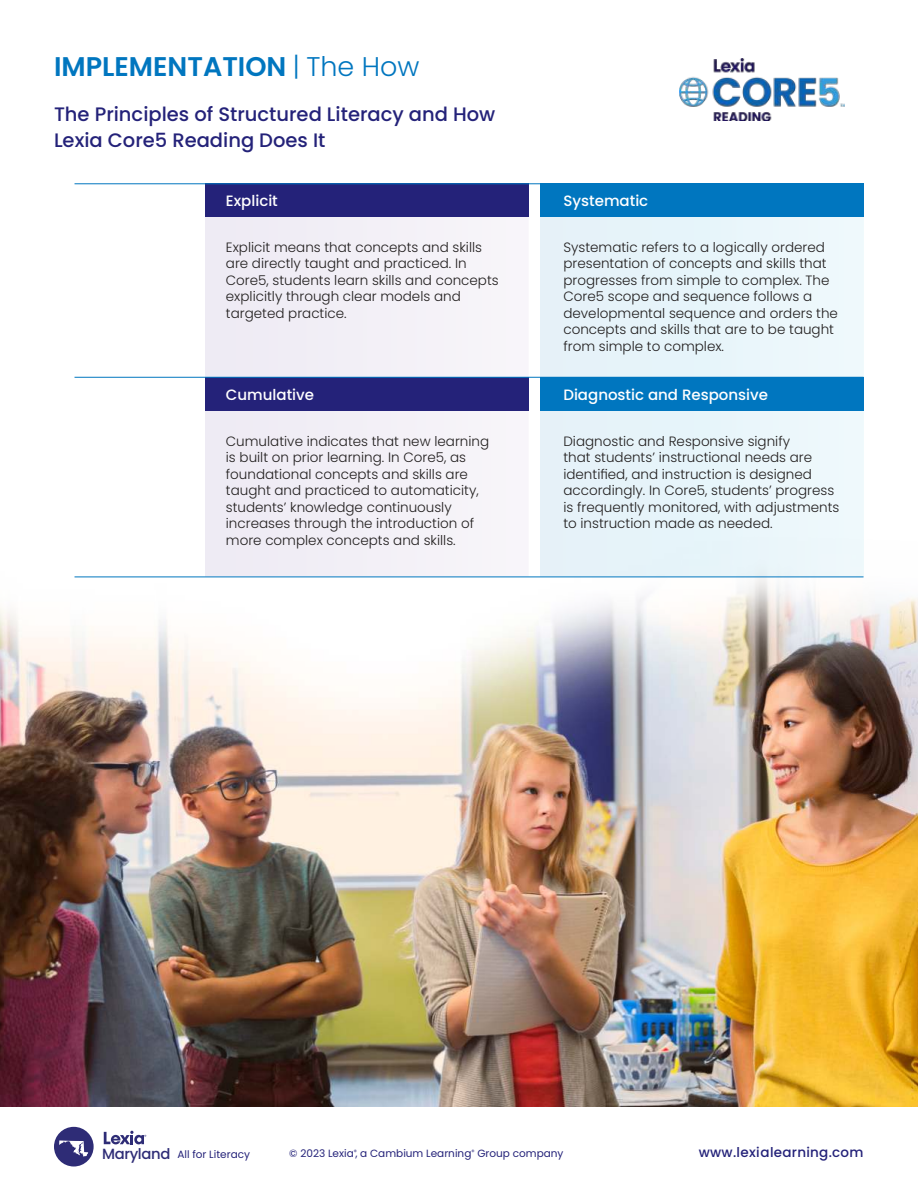
<style>
.page{position:relative;width:918px;height:1188px;background:#fff}
.page>*{position:absolute;margin:0;border:0;box-sizing:border-box;transform-origin:0 0}
.t1{font:600 27px "Poppins";color:#0076bf}
.t2{font:500 19.5px/25.5px "Poppins";color:#242279}
.t3{font:500 15px "Poppins";color:#fff}
.t4{font:300 13.5px/16.5px "Poppins";color:#221f1f}
.t5{font:500 13.5px "Poppins";letter-spacing:.02em;color:#242279}
.t6{font:10.5px "Poppins";color:#242279}
.s1{font-weight:300}
.s2{font-weight:500;font-size:14.7px;color:#2e2c76}
</style>
<div class="page">
<div style="left:54px;top:1127px;width:40px;height:40px;background:#2e2c76;border-radius:50%"></div>
<svg style="left:104px;top:1131px;width:42px;height:14px"></svg>
<svg style="left:59px;top:1140px;width:29px;height:17px"></svg>
<img style="left:0;top:376px;width:918px;height:731px">
<img style="left:679px;top:58px;width:166px;height:63px">
<div style="left:205px;top:217px;width:324px;height:360px;background:#f2f0f6"></div>
<div style="left:540px;top:217px;width:324px;height:360px;background:#e6f5fa"></div>
<div style="left:205px;top:184px;width:324px;height:33px;background:#242279"></div>
<div style="left:205px;top:377px;width:324px;height:34px;background:#242279"></div>
<div style="left:540px;top:184px;width:324px;height:33px;background:#0076bf"></div>
<div style="left:540px;top:377px;width:324px;height:34px;background:#0076bf"></div>
<hr style="left:75px;top:377px;width:789px;height:1px;background:#0076bf">
<hr style="left:75px;top:184px;width:789px;height:1px;background:#0076bf">
<hr style="left:75px;top:577px;width:789px;height:1px;background:#0076bf">
<h1 class="t1" style="left:54px;top:54px;width:367px">IMPLEMENTATION <span class="s1">| The How</span></h1>
<h2 class="t2" style="left:54px;top:104px;width:443px">The Principles of Structured Literacy and How<br>Lexia Core5 Reading Does It</h2>
<p class="t3" style="left:226px;top:194px;width:53px">Explicit</p>
<p class="t4" style="left:226px;top:239px;width:274px">Explicit means that concepts and skills are directly taught and practiced. In Core5, students learn skills and concepts explicitly through clear models and targeted practice.</p>
<p class="t3" style="left:226px;top:388px;width:90px">Cumulative</p>
<p class="t4" style="left:226px;top:434px;width:265px">Cumulative indicates that new learning is built on prior learning. In Core5, as foundational concepts and skills are taught and practiced to automaticity, students’ knowledge continuously increases through the introduction of more complex concepts and skills.</p>
<p class="t3" style="left:563px;top:194px;width:86px">Systematic</p>
<p class="t4" style="left:563px;top:239px;width:276px">Systematic refers to a logically ordered presentation of concepts and skills that progresses from simple to complex. The Core5 scope and sequence follows a developmental sequence and orders the concepts and skills that are to be taught from simple to complex.</p>
<p class="t3" style="left:563px;top:388px;width:206px">Diagnostic and Responsive</p>
<p class="t4" style="left:563px;top:433px;width:278px">Diagnostic and Responsive signify<br>that students’ instructional needs are identified, and instruction is designed accordingly. In Core5, students’ progress is frequently monitored, with adjustments to instruction made as needed.</p>
<p class="t6" style="left:102px;top:1150px;width:149px"><span class="s2">Maryland</span> All for Literacy</p>
<p class="t6" style="left:289px;top:1149px;width:276px">© 2023 Lexia<sup>®</sup>, a Cambium Learning<sup>®</sup> Group company</p>
<p class="t5" style="left:699px;top:1147px;width:166px">www.lexialearning.com</p>
</div>
